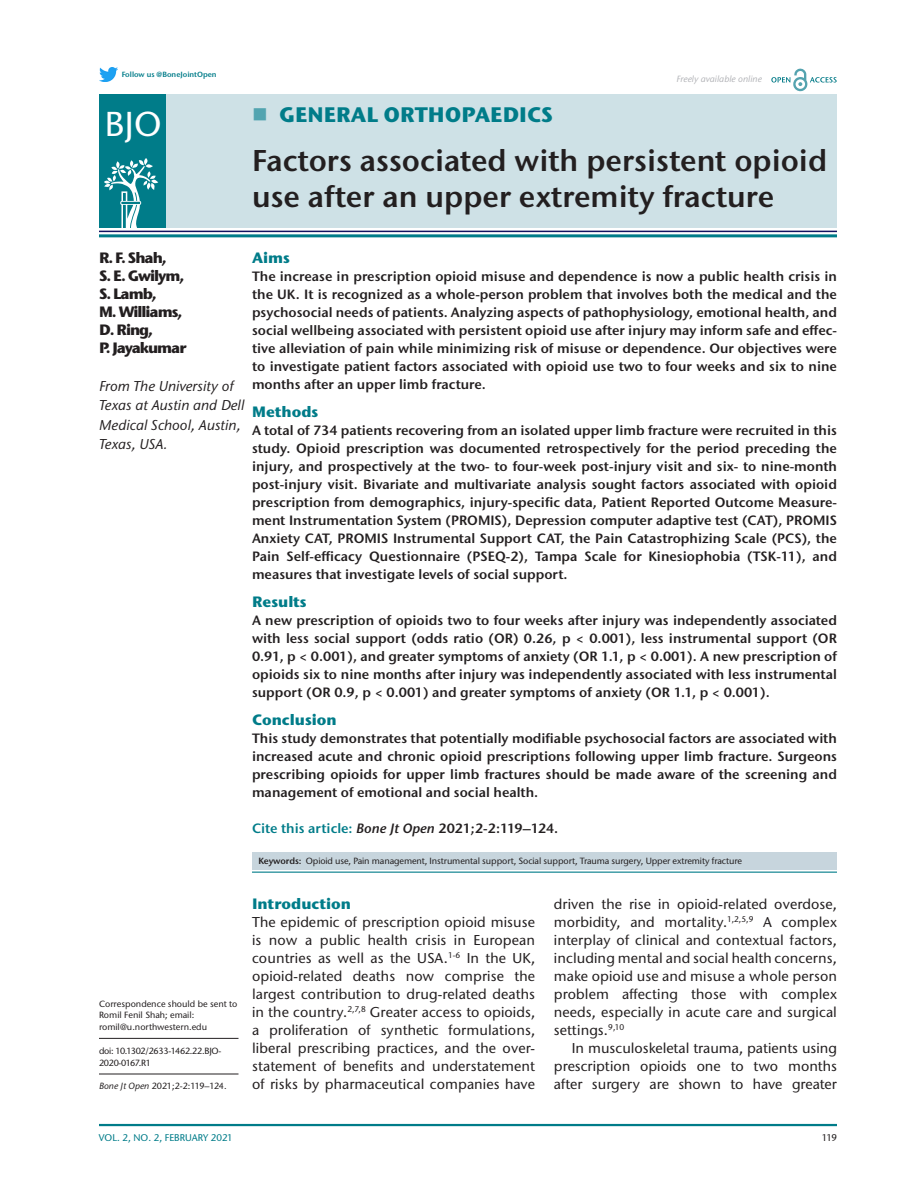
<style>
.page{position:relative;width:918px;height:1188px;background:#fff}
.page>*{position:absolute;margin:0;border:0;box-sizing:border-box;transform-origin:0 0}
.t1{font:500 34.5px "Stone Sans ITC Pro";color:#fff}
.t2{font:600 30px/36px "Stone Sans ITC Pro";color:#231f20}
.t3{font:700 21px "Stone Sans ITC Pro";color:#007c89}
.t4{font:700 15px/18px "Stone Sans ITC Pro";letter-spacing:-.07em;color:#231f20}
.t5{font:700 15px "Stone Sans ITC Pro";color:#007c89}
.t6{font:500 14.25px/18px "Stone Sans ITC Pro";letter-spacing:.005em;color:#231f20;text-align:justify}
.t7{font:italic 500 14.25px/19.5px "Stone Sans ITC Pro";color:#231f20}
.t8{font:600 13.5px/18px "Stone Sans ITC Pro";color:#231f20;text-align:justify}
.t9{font:500 9.75px "Stone Sans ITC Pro";color:#007c89}
.t10{font:500 9.75px "Stone Sans ITC Pro";color:#231f20}
.t11{font:500 9px/12px "Stone Sans ITC Pro";letter-spacing:-.01em;color:#231f20}
.t12{font:500 9px/12px "Stone Sans ITC Pro";letter-spacing:-.03em;color:#231f20}
.t13{font:500 9px "Stone Sans ITC Pro";letter-spacing:-.05em;color:#231f20}
.t14{font:italic 500 9px "Stone Sans ITC Pro";color:#b2b3b7}
.t15{font:600 7.5px "Stone Sans ITC Pro";color:#007c89}
.s1{color:#007c89}
.s2{font-style:italic}
.s3{font-weight:600}
</style>
<div class="page">
<hr style="left:99px;top:1124px;width:738px;height:2px;background:#007c89">
<img style="left:99px;top:67px;width:18px;height:15px">
<svg style="left:771px;top:69px;width:66px;height:22px"></svg>
<div style="left:252px;top:852px;width:585px;height:18px;background:#c7d5dd"></div>
<hr style="left:99px;top:231px;width:738px;height:1px;background:#11125f">
<hr style="left:99px;top:234px;width:738px;height:3px;background:#007c89">
<div style="left:99px;top:94px;width:738px;height:134px;background:#cee1e6"></div>
<div style="left:99px;top:95px;width:66px;height:133px;background:#007c89"></div>
<svg style="left:104px;top:158px;width:54px;height:70px"></svg>
<hr style="left:99px;top:1038px;width:139px;height:1px;background:#231f20">
<hr style="left:99px;top:1074px;width:139px;height:1px;background:#231f20">
<hr style="left:252px;top:872px;width:585px;height:1px;background:#007c89">
<p class="t15" style="left:122px;top:70px;width:97px">Follow us @BoneJointOpen</p>
<h1 class="t1" style="left:105px;top:103px;width:58px">BJO</h1>
<p class="t14" style="left:676px;top:73px;width:87px">Freely available online</p>
<h3 class="t3" style="left:279px;top:101px;width:273px">General Orthopaedics</h3>
<h2 class="t2" style="left:252px;top:142px;width:577px">Factors associated with persistent opioid use after an upper extremity fracture</h2>
<p class="t5" style="left:252px;top:248px;width:39px">Aims</p>
<p class="t8" style="left:252px;top:268px;width:587px">The increase in prescription opioid misuse and dependence is now a public health crisis in the UK. It is recognized as a whole-person problem that involves both the medical and the psychosocial needs of patients. Analyzing aspects of pathophysiology, emotional health, and social wellbeing associated with persistent opioid use after injury may inform safe and effec&shy;tive alleviation of pain while minimizing risk of misuse or dependence. Our objectives were to investigate patient factors associated with opioid use two to four weeks and six to nine months after an upper limb fracture.</p>
<p class="t5" style="left:252px;top:402px;width:68px">Methods</p>
<p class="t8" style="left:252px;top:421px;width:587px">A total of 734 patients recovering from an isolated upper limb fracture were recruited in this study. Opioid prescription was documented retrospectively for the period preceding the injury, and prospectively at the two- to four-week post-injury visit and six- to nine-month post-injury visit. Bivariate and multivariate analysis sought factors associated with opioid prescription from demographics, injury-specific data, Patient Reported Outcome Measure&shy;ment Instrumentation System (PROMIS), Depression computer adaptive test (CAT), PROMIS Anxiety CAT, PROMIS Instrumental Support CAT, the Pain Catastrophizing Scale (PCS), the Pain Self-efficacy Questionnaire (PSEQ-2), Tampa Scale for Kinesiophobia (TSK-11), and measures that investigate levels of social support.</p>
<p class="t5" style="left:252px;top:592px;width:56px">Results</p>
<p class="t8" style="left:252px;top:611px;width:587px">A new prescription of opioids two to four weeks after injury was independently associated with less social support (odds ratio (OR) 0.26, p &lt; 0.001), less instrumental support (OR 0.91, p &lt; 0.001), and greater symptoms of anxiety (OR 1.1, p &lt; 0.001). A new prescription of opioids six to nine months after injury was independently associated with less instrumental support (OR 0.9, p &lt; 0.001) and greater symptoms of anxiety (OR 1.1, p &lt; 0.001).</p>
<p class="t5" style="left:252px;top:710px;width:86px">Conclusion</p>
<p class="t8" style="left:252px;top:729px;width:586px">This study demonstrates that potentially modifiable psychosocial factors are associated with increased acute and chronic opioid prescriptions following upper limb fracture. Surgeons prescribing opioids for upper limb fractures should be made aware of the screening and management of emotional and social health.</p>
<p class="t8" style="left:252px;top:819px;width:308px"><span class="s1">Cite this article:</span> <span class="s2">Bone Jt Open</span> 2021;2-2:119–124.</p>
<p class="t11" style="left:258px;top:855px;width:485px"><span class="s3">Keywords:</span> Opioid use, Pain management, Instrumental support, Social support, Trauma surgery, Upper extremity fracture</p>
<p class="t5" style="left:252px;top:894px;width:101px">I ntroduction</p>
<p class="t6" style="left:252px;top:913px;width:285px">The epidemic of prescription opioid misuse is now a public health crisis in European countries as well as the USA.<sup>1-6</sup> In the UK, opioid-related deaths now comprise the largest contribution to drug-related deaths in the country.<sup>2,7,8</sup> Greater access to opioids, a proliferation of synthetic formulations, liberal prescribing practices, and the over&shy;statement of benefits and understatement of risks by pharmaceutical companies have</p>
<p class="t4" style="left:99px;top:249px;width:89px">R. F. Shah,<br>S. E. Gwilym,<br>S. Lamb,<br>M. Williams,<br>D. Ring,<br>P. Jayakumar</p>
<p class="t7" style="left:99px;top:376px;width:147px">From The University of<br>Texas at Austin and Dell<br>Medical School, Austin,<br>Texas, USA.</p>
<p class="t6" style="left:554px;top:895px;width:285px">driven the rise in opioid-related overdose, morbidity, and mortality.<sup>1,2,5,9</sup> A complex interplay of clinical and contextual factors, including mental and social health concerns, make opioid use and misuse a whole person problem affecting those with complex needs, especially in acute care and surgical settings.<sup>9,10</sup></p>
<p class="t6" style="left:554px;top:1039px;width:285px;text-indent:18px">In musculoskeletal trauma, patients using prescription opioids one to two months after surgery are shown to have greater</p>
<p class="t11" style="left:99px;top:997px;width:140px">Correspondence should be sent to<br>Romil Fenil Shah; email: romil@u.northwestern.edu</p>
<p class="t12" style="left:99px;top:1045px;width:124px">doi: 10.1302/2633-1462.22.BJO-<br>2020-0167.R1</p>
<p class="t13" style="left:99px;top:1080px;width:129px"><span class="s2">Bone Jt Open</span> 2021;2-2:119–124.</p>
<p class="t9" style="left:99px;top:1132px;width:135px">VOL. 2, NO. 2, FEBRUARY 2021</p>
<p class="t10" style="left:822px;top:1132px;width:17px">119</p>
</div>
